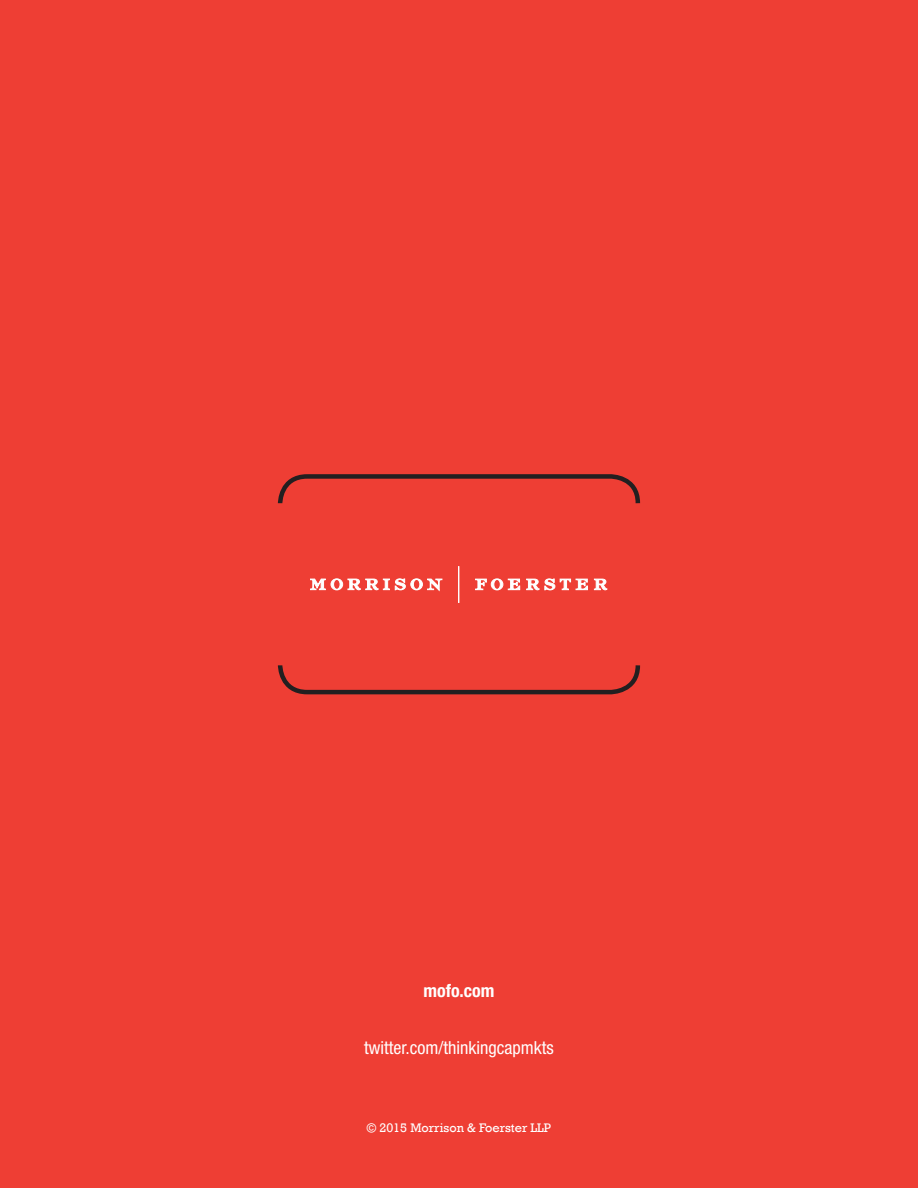
<style>
.page{position:relative;width:918px;height:1188px;background:#ee3e34}
.page>*{position:absolute;margin:0;border:0;box-sizing:border-box;transform-origin:0 0}
.t1{font:condensed 18px "Helvetica Neue LT Std";color:#fff}
.t2{font:700 condensed 18px "Helvetica Neue LT Std";color:#fff}
.t3{font:12.75px "Rockwell";color:#fff}
</style>
<div class="page">
<svg style="left:310px;top:579px;width:132px;height:12px"></svg>
<svg style="left:475px;top:579px;width:45px;height:11px"></svg>
<svg style="left:526px;top:579px;width:62px;height:11px"></svg>
<svg style="left:594px;top:579px;width:13px;height:11px"></svg>
<hr style="left:458px;top:566px;width:1px;height:37px;background:#fff">
<svg style="left:277px;top:474px;width:364px;height:30px"></svg>
<svg style="left:277px;top:665px;width:364px;height:30px"></svg>
<p class="t2" style="left:423px;top:979px;width:73px">mofo.com</p>
<p class="t1" style="left:364px;top:1037px;width:191px">twitter.com/thinkingcapmkts</p>
<p class="t3" style="left:367px;top:1120px;width:186px">© 2015 Morrison &amp; Foerster LLP</p>
</div>
